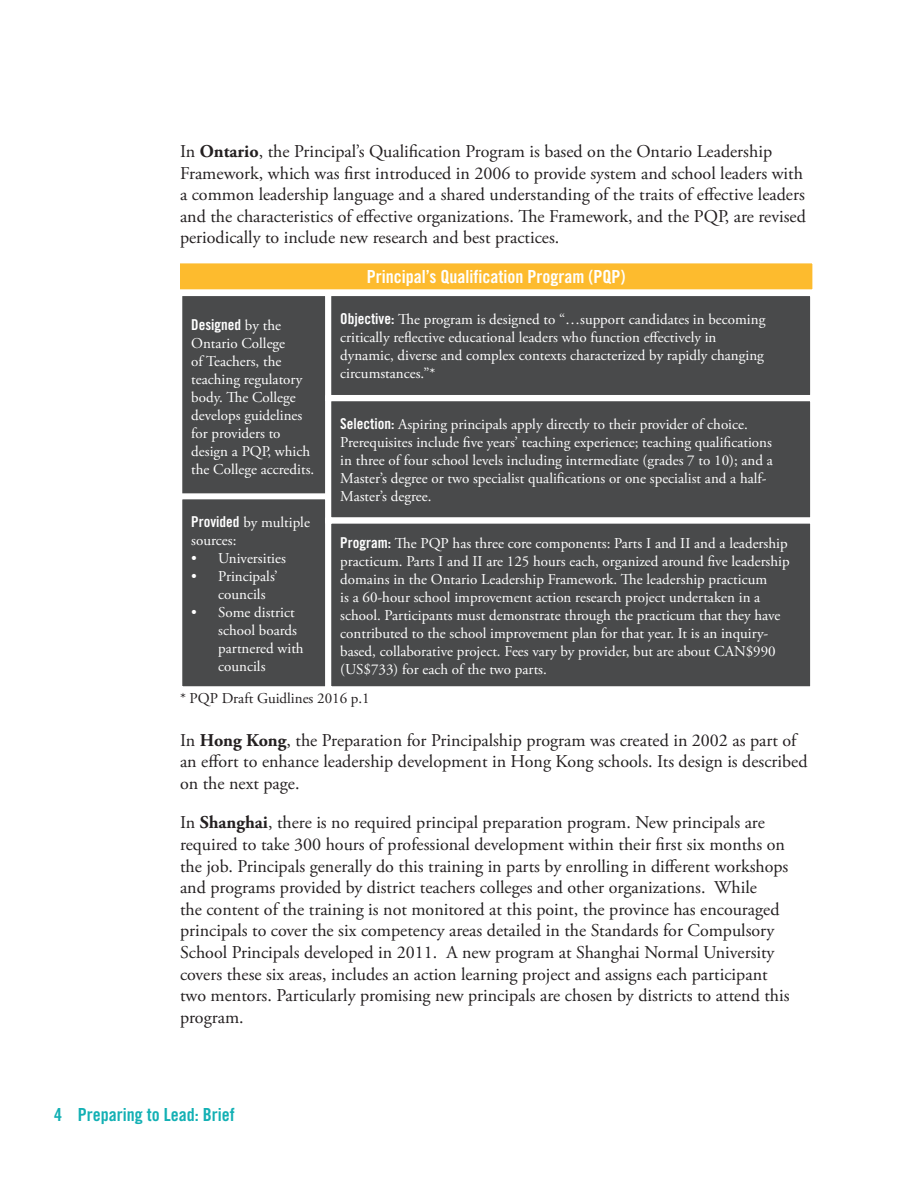
<style>
.page{position:relative;width:918px;height:1188px;background:#fff}
.page>*{position:absolute;margin:0;border:0;box-sizing:border-box;transform-origin:0 0}
.t1{font:18px/21.6px "Adobe Garamond Pro";color:#231f20}
.Heading_2{font:18px "Trade Gothic Bold Cond Twenty";color:#fff}
.t2{font:18px "Trade Gothic Bold Cond Twenty";color:#13b0b4}
.t3{font:15px/18px "Adobe Garamond Pro";color:#fff}
.t4{font:15px "Adobe Garamond Pro";color:#231f20}
.s1{font-weight:700}
.s2{font-family:"Trade Gothic Bold Cond Twenty"}
</style>
<div class="page">
<div style="left:179px;top:293px;width:149px;height:207px;background:#494a4b"></div>
<div style="left:176px;top:290px;width:155px;height:213px;border:6px solid #fff"></div>
<div style="left:179px;top:496px;width:149px;height:193px;background:#494a4b"></div>
<div style="left:176px;top:493px;width:155px;height:199px;border:6px solid #fff"></div>
<div style="left:328px;top:293px;width:485px;height:105px;background:#494a4b"></div>
<div style="left:325px;top:290px;width:491px;height:111px;border:6px solid #fff"></div>
<div style="left:328px;top:398px;width:485px;height:122px;background:#494a4b"></div>
<div style="left:325px;top:395px;width:491px;height:128px;border:6px solid #fff"></div>
<div style="left:328px;top:521px;width:485px;height:168px;background:#494a4b"></div>
<div style="left:325px;top:518px;width:491px;height:174px;border:6px solid #fff"></div>
<div style="left:177px;top:260px;width:638px;height:32px;background:#fdbb2e"></div>
<div style="left:174px;top:257px;width:644px;height:38px;border:6px solid #fff"></div>
<p class="t1" style="left:180px;top:141px;width:627px">In <span class="s1">Ontario</span>, the Principal’s Qualification Program is based on the Ontario Leadership Framework, which was first introduced in 2006 to provide system and school leaders with a common leadership language and a shared understanding of the traits of effective leaders and the characteristics of effective organizations. The Framework, and the PQP, are revised periodically to include new research and best practices.</p>
<p class="t3" style="left:191px;top:317px;width:124px"><span class="s2">Designed</span> by the<br>Ontario College<br>of Teachers, the teaching regulatory body. The College develops guidelines for providers to design a PQP, which the College accredits.</p>
<p class="t3" style="left:191px;top:513px;width:120px"><span class="s2">Provided</span> by multiple sources:</p>
<p class="t3" style="left:191px;top:549px;width:96px">• Universities</p>
<p class="t3" style="left:218px;top:567px;width:61px;text-indent:-27px">• Principals’ councils</p>
<p class="t3" style="left:218px;top:603px;width:87px;text-indent:-27px">• Some district school boards partnered with councils</p>
<p class="Heading_2" style="left:367px;top:266px;width:260px">Principal’s Qualification Program (PQP)</p>
<p class="t3" style="left:340px;top:311px;width:427px"><span class="s2">Objective:</span> The program is designed to “…support candidates in becoming critically reflective educational leaders who function effectively in dynamic, diverse and complex contexts characterized by rapidly changing circumstances.”*</p>
<p class="t3" style="left:340px;top:416px;width:434px"><span class="s2">Selection:</span> Aspiring principals apply directly to their provider of choice.<br>Prerequisites include five years’ teaching experience; teaching qualifications in three of four school levels including intermediate (grades 7 to 10); and a Master’s degree or two specialist qualifications or one specialist and a half-Master’s degree.</p>
<p class="t3" style="left:340px;top:534px;width:451px"><span class="s2">Program:</span> The PQP has three core components: Parts I and II and a leadership practicum. Parts I and II are 125 hours each, organized around five leadership domains in the Ontario Leadership Framework. The leadership practicum<br>is a 60-hour school improvement action research project undertaken in a school. Participants must demonstrate through the practicum that they have contributed to the school improvement plan for that year. It is an inquiry&shy;based, collaborative project. Fees vary by provider, but are about CAN$990 (US$733) for each of the two parts.</p>
<p class="t4" style="left:180px;top:689px;width:191px">* PQP Draft Guidlines 2016 p.1</p>
<p class="t1" style="left:180px;top:730px;width:629px">In <span class="s1">Hong Kong</span>, the Preparation for Principalship program was created in 2002 as part of an effort to enhance leadership development in Hong Kong schools. Its design is described on the next page.</p>
<p class="t1" style="left:180px;top:813px;width:611px">In <span class="s1">Shanghai</span>, there is no required principal preparation program. New principals are required to take 300 hours of professional development within their first six months on the job. Principals generally do this training in parts by enrolling in different workshops and programs provided by district teachers colleges and other organizations. While<br>the content of the training is not monitored at this point, the province has encouraged principals to cover the six competency areas detailed in the Standards for Compulsory School Principals developed in 2011. A new program at Shanghai Normal University covers these six areas, includes an action learning project and assigns each participant two mentors. Particularly promising new principals are chosen by districts to attend this program.</p>
<p class="t2" style="left:54px;top:1103px;width:182px">4 Preparing to Lead: Brief</p>
</div>
